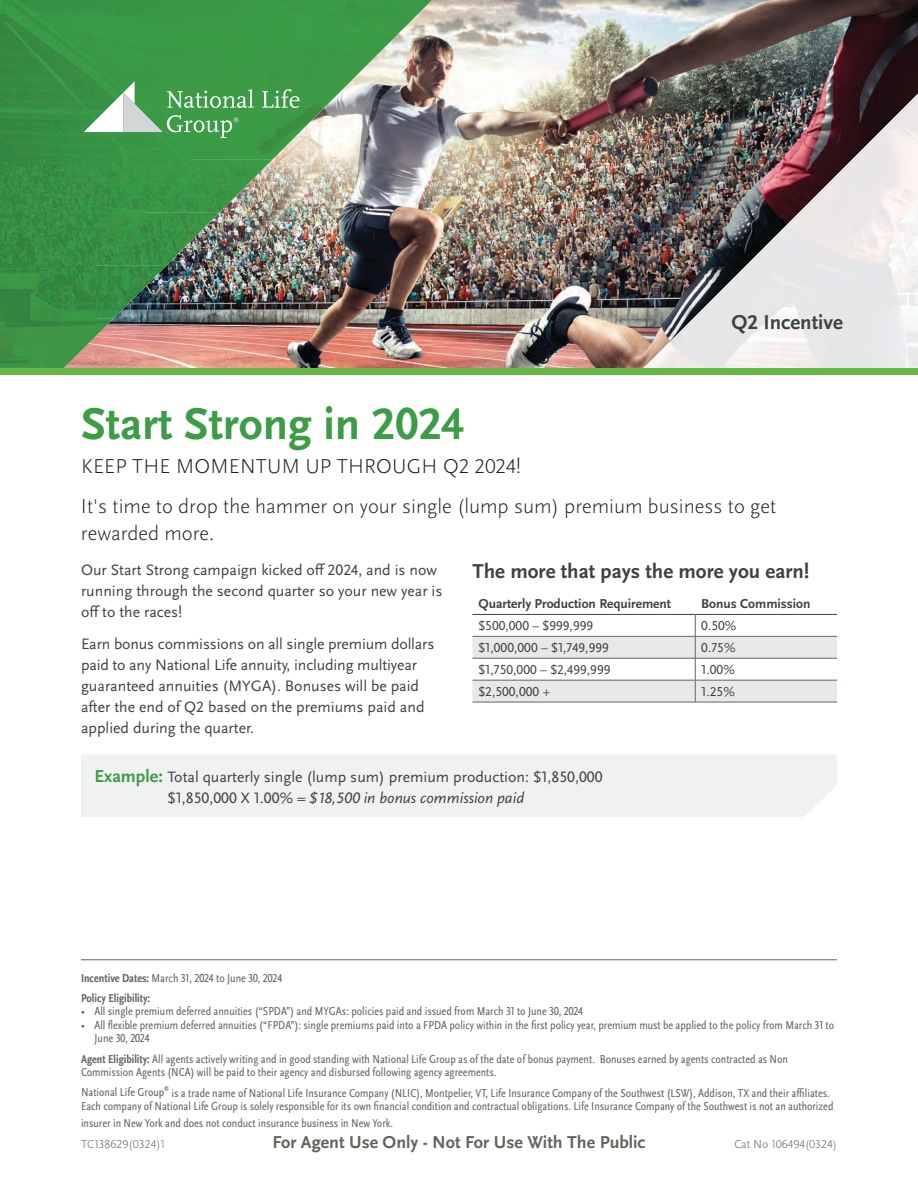
<style>
.page{position:relative;width:918px;height:1188px;background:#fff}
.page>*{position:absolute;margin:0;border:0;box-sizing:border-box;transform-origin:0 0}
.t1{font:700 46.5px "Scala Sans OT";color:#3d9c46}
.t2{font:300 21px/40.5px "Scala Sans OT";color:#231f20}
.t3{font:700 21px "Scala Sans OT";color:#414142}
.t4{font:700 18px "Scala Sans OT";color:#62645c}
.t5{font:15.75px/21px "Scala Sans OT";color:#414142}
.t6{font:13.5px "Scala Sans OT";color:#414142}
.t7{font:700 13.5px "Scala Sans OT";color:#414142}
.t8{font:condensed 12px/13.5px "Scala Sans OT";color:#636466}
.t9{font:700 condensed 12px/20.2px "Scala Sans OT";color:#636466}
.t10{font:300 12px "Scala Sans OT";color:#636466}
.t11{font:condensed 6px "Scala Sans OT";color:#636466}
.s1{font-weight:700;font-size:18px;color:#3d9c46}
.s2{font-style:italic}
.s3{font-weight:400}
.s4{font-weight:700}
</style>
<div class="page">
<hr style="left:81px;top:959px;width:756px;height:1px;background:#636466">
<img style="left:96px;top:0;width:822px;height:368px">
<img style="left:0;top:0;width:432px;height:53px">
<img style="left:0;top:53px;width:379px;height:53px">
<img style="left:48px;top:106px;width:278px;height:53px">
<img style="left:0;top:106px;width:48px;height:262px">
<img style="left:48px;top:159px;width:225px;height:54px">
<img style="left:96px;top:212px;width:124px;height:54px">
<img style="left:48px;top:212px;width:48px;height:156px">
<img style="left:96px;top:265px;width:71px;height:54px">
<img style="left:96px;top:319px;width:17px;height:17px">
<svg style="left:262px;top:89px;width:38px;height:19px"></svg>
<svg style="left:84px;top:81px;width:170px;height:57px;background:#67af70"></svg>
<img style="left:826px;top:94px;width:92px;height:274px">
<img style="left:780px;top:186px;width:46px;height:182px">
<img style="left:733px;top:232px;width:47px;height:136px">
<img style="left:687px;top:278px;width:47px;height:90px">
<img style="left:641px;top:324px;width:46px;height:44px">
<hr style="left:472px;top:614px;width:223px;height:1px;background:#414142">
<hr style="left:695px;top:614px;width:142px;height:1px;background:#414142">
<hr style="left:472px;top:702px;width:223px;height:1px;background:#636466">
<hr style="left:695px;top:702px;width:142px;height:1px;background:#636466">
<svg style="left:472px;top:615px;width:365px;height:87px"></svg>
<div style="left:81px;top:754px;width:756px;height:63px;background:#f0f1f1"></div>
<div style="left:0;top:368px;width:918px;height:7px;background:#68b745"></div>
<h2 class="t3" style="left:732px;top:310px;width:113px">Q2 Incentive</h2>
<h1 class="t1" style="left:81px;top:396px;width:384px">Start Strong in 2024</h1>
<h2 class="t2" style="left:81px;top:446px;width:697px">KEEP THE MOMENTUM UP THROUGH Q2 2024!<br>It's time to drop the hammer on your single (lump sum) premium business to get</h2>
<h2 class="t2" style="left:81px;top:513px;width:135px">rewarded more.</h2>
<h3 class="t5" style="left:81px;top:559px;width:363px">Our Start Strong campaign kicked off 2024, and is now running through the second quarter so your new year is off to the races!</h3>
<h3 class="t5" style="left:81px;top:633px;width:355px">Earn bonus commissions on all single premium dollars paid to any National Life annuity, including multiyear guaranteed annuities (MYGA). Bonuses will be paid after the end of Q2 based on the premiums paid and applied during the quarter.</h3>
<h2 class="t3" style="left:472px;top:559px;width:338px">The more that pays the more you earn!</h2>
<p class="t7" style="left:478px;top:596px;width:194px">Quarterly Production Requirement</p>
<p class="t7" style="left:701px;top:596px;width:111px">Bonus Commission</p>
<p class="t6" style="left:478px;top:618px;width:116px">$500,000 – $999,999</p>
<p class="t6" style="left:701px;top:618px;width:37px">0.50%</p>
<p class="t6" style="left:478px;top:640px;width:132px">$1,000,000 – $1,749,999</p>
<p class="t6" style="left:701px;top:640px;width:36px">0.75%</p>
<p class="t6" style="left:478px;top:662px;width:134px">$1,750,000 – $2,499,999</p>
<p class="t6" style="left:701px;top:662px;width:35px">1.00%</p>
<p class="t6" style="left:478px;top:684px;width:73px">$2,500,000 +</p>
<p class="t6" style="left:701px;top:684px;width:35px">1.25%</p>
<h3 class="t5" style="left:94px;top:766px;width:510px;text-align:center"><span class="s1">Example:</span> Total quarterly single (lump sum) premium production: $1,850,000 $1,850,000 X 1.00% = <span class="s2">$18,500 in bonus commission paid</span></h3>
<p class="t9" style="left:81px;top:968px;width:203px">Incentive Dates: <span class="s3">March 31, 2024 to June 30, 2024<br></span>Policy Eligibility:</p>
<p class="t8" style="left:81px;top:1005px;width:504px">• All single premium deferred annuities (“SPDA”) and MYGAs: policies paid and issued from March 31 to June 30, 2024</p>
<p class="t8" style="left:94px;top:1018px;width:741px;text-indent:-14px">• All flexible premium deferred annuities (“FPDA”): single premiums paid into a FPDA policy within in the first policy year, premium must be applied to the policy from March 31 to<br>June 30, 2024</p>
<p class="t8" style="left:81px;top:1052px;width:709px"><span class="s4">Agent Eligibility:</span> All agents actively writing and in good standing with National Life Group as of the date of bonus payment. Bonuses earned by agents contracted as Non<br>Commission Agents (NCA) will be paid to their agency and disbursed following agency agreements.</p>
<p class="t8" style="left:81px;top:1086px;width:85px">National Life Group</p>
<p class="t11" style="left:164px;top:1084px;width:6px">®</p>
<p class="t8" style="left:81px;top:1086px;width:754px;text-align:right">is a trade name of National Life Insurance Company (NLIC), Montpelier, VT, Life Insurance Company of the Southwest (LSW), Addison, TX and their affiliates.<br>Each company of National Life Group is solely responsible for its own financial condition and contractual obligations. Life Insurance Company of the Southwest is not an authorized</p>
<p class="t8" style="left:81px;top:1116px;width:314px">insurer in New York and does not conduct insurance business in New York.</p>
<p class="t10" style="left:81px;top:1136px;width:85px">TC138629(0324)1</p>
<p class="t10" style="left:735px;top:1136px;width:104px">Cat No 106494(0324)</p>
<h3 class="t4" style="left:272px;top:1131px;width:375px">For Agent Use Only - Not For Use With The Public</h3>
</div>
